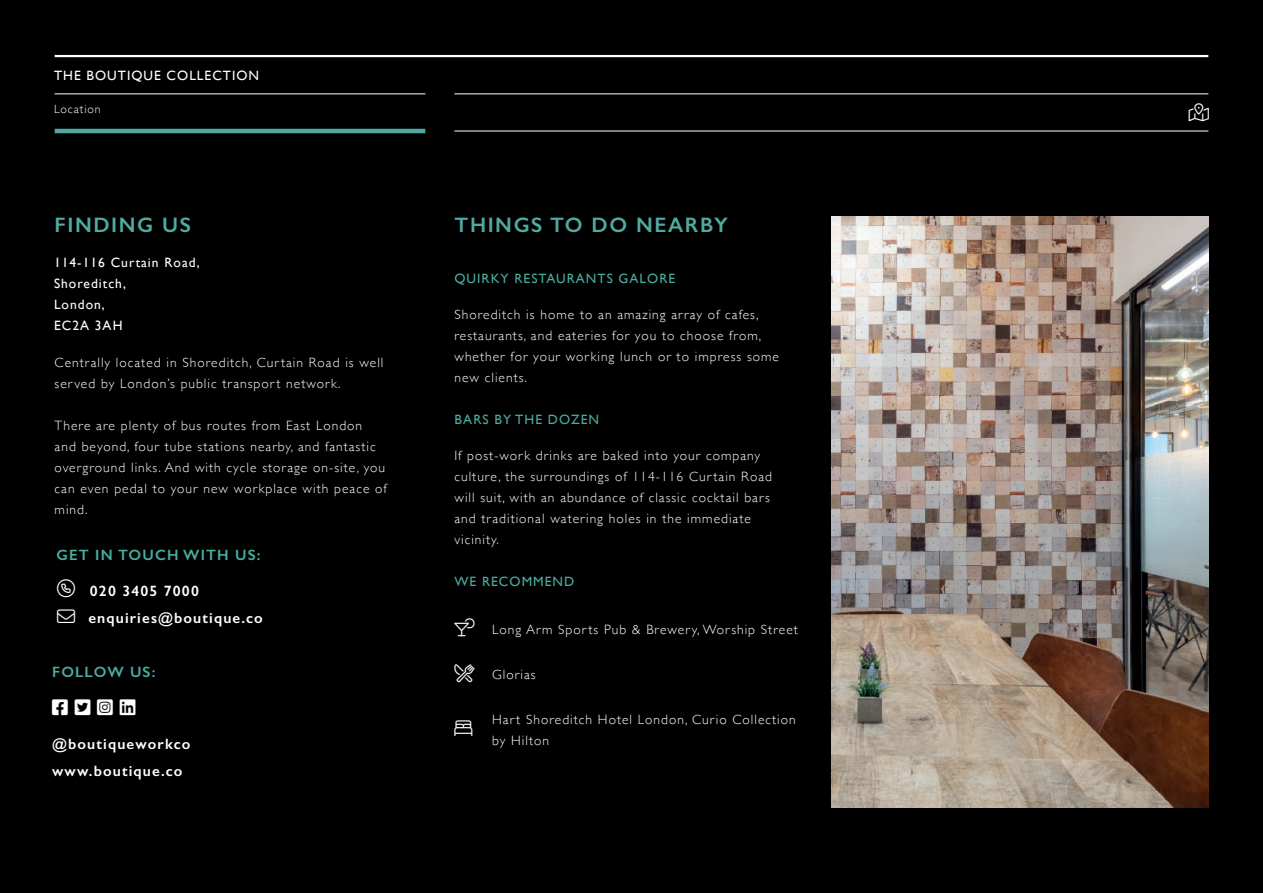
<style>
.page{position:relative;width:1263px;height:893px;background:#000001}
.page>*{position:absolute;margin:0;border:0;box-sizing:border-box;transform-origin:0 0}
.t1{font:600 21px "Gill Sans";letter-spacing:.075em;color:#51aa9f}
.t2{font:18px "Font Awesome 5 Pro Solid";color:#000}
.t3{font:600 15px/27px "Gill Sans";letter-spacing:.075em;color:#fff}
.t4{font:600 15px "Gill Sans";letter-spacing:.075em;color:#49ada0}
.t5{font:300 13.5px/21px "Gill Sans";letter-spacing:.075em;color:#fff}
.t6{font:13.5px/21px "Gill Sans";letter-spacing:.075em;color:#fff}
.t7{font:13.5px "Gill Sans";letter-spacing:.075em;color:#49ada0}
.t8{font:300 12px "Gill Sans";letter-spacing:.075em;color:#fff}
</style>
<div class="page">
<img style="left:831px;top:217px;width:377px;height:591px">
<hr style="left:55px;top:129px;width:370px;height:4px;background:#51aa9f">
<hr style="left:55px;top:94px;width:370px;height:1px;background:#fff">
<hr style="left:454px;top:131px;width:754px;height:1px;background:#fff">
<hr style="left:454px;top:94px;width:754px;height:1px;background:#fff">
<hr style="left:55px;top:55px;width:1153px;height:2px;background:#fff">
<p class="t6" style="left:54px;top:65px;width:207px">THE BOUTIQUE COLLECTION</p>
<p class="t8" style="left:54px;top:100px;width:48px">Location</p>
<h1 class="t1" style="left:55px;top:212px;width:138px">FINDING US</h1>
<p class="t6" style="left:54px;top:252px;width:147px">114-116 Curtain Road,<br>Shoreditch,<br>London,<br>EC2A 3AH</p>
<p class="t5" style="left:55px;top:351px;width:330px">Centrally located in Shoreditch, Curtain Road is well served by London’s public transport network.</p>
<p class="t5" style="left:55px;top:414px;width:334px">There are plenty of bus routes from East London and beyond, four tube stations nearby, and fantastic overground links. And with cycle storage on-site, you can even pedal to your new workplace with peace of mind.</p>
<p class="t4" style="left:57px;top:546px;width:206px">GET IN TOUCH WITH US:</p>
<p class="t3" style="left:88px;top:577px;width:176px">020 3405 7000 enquiries@boutique.co</p>
<p class="t4" style="left:52px;top:663px;width:105px">FOLLOW US:</p>
<p class="t3" style="left:52px;top:730px;width:140px">@boutiqueworkco www.boutique.co</p>
<h1 class="t1" style="left:454px;top:212px;width:275px">THINGS TO DO NEARBY</h1>
<p class="t7" style="left:454px;top:270px;width:222px">QUIRKY RESTAURANTS GALORE</p>
<p class="t5" style="left:454px;top:303px;width:326px">Shoreditch is home to an amazing array of cafes, restaurants, and eateries for you to choose from, whether for your working lunch or to impress some new clients.</p>
<p class="t7" style="left:454px;top:411px;width:146px">BARS BY THE DOZEN</p>
<p class="t5" style="left:454px;top:444px;width:319px">If post-work drinks are baked into your company culture, the surroundings of 114-116 Curtain Road will suit, with an abundance of classic cocktail bars and traditional watering holes in the immediate vicinity.</p>
<p class="t7" style="left:454px;top:573px;width:121px">WE RECOMMEND</p>
<p class="t5" style="left:492px;top:618px;width:307px">Long Arm Sports Pub &amp; Brewery, Worship Street</p>
<p class="t5" style="left:492px;top:663px;width:45px">Glorias</p>
<p class="t5" style="left:492px;top:708px;width:305px">Hart Shoreditch Hotel London, Curio Collection by Hilton</p>
<h2 class="t2" style="left:1191px;top:105px;width:19px">●□▼□■●</h2>
</div>
